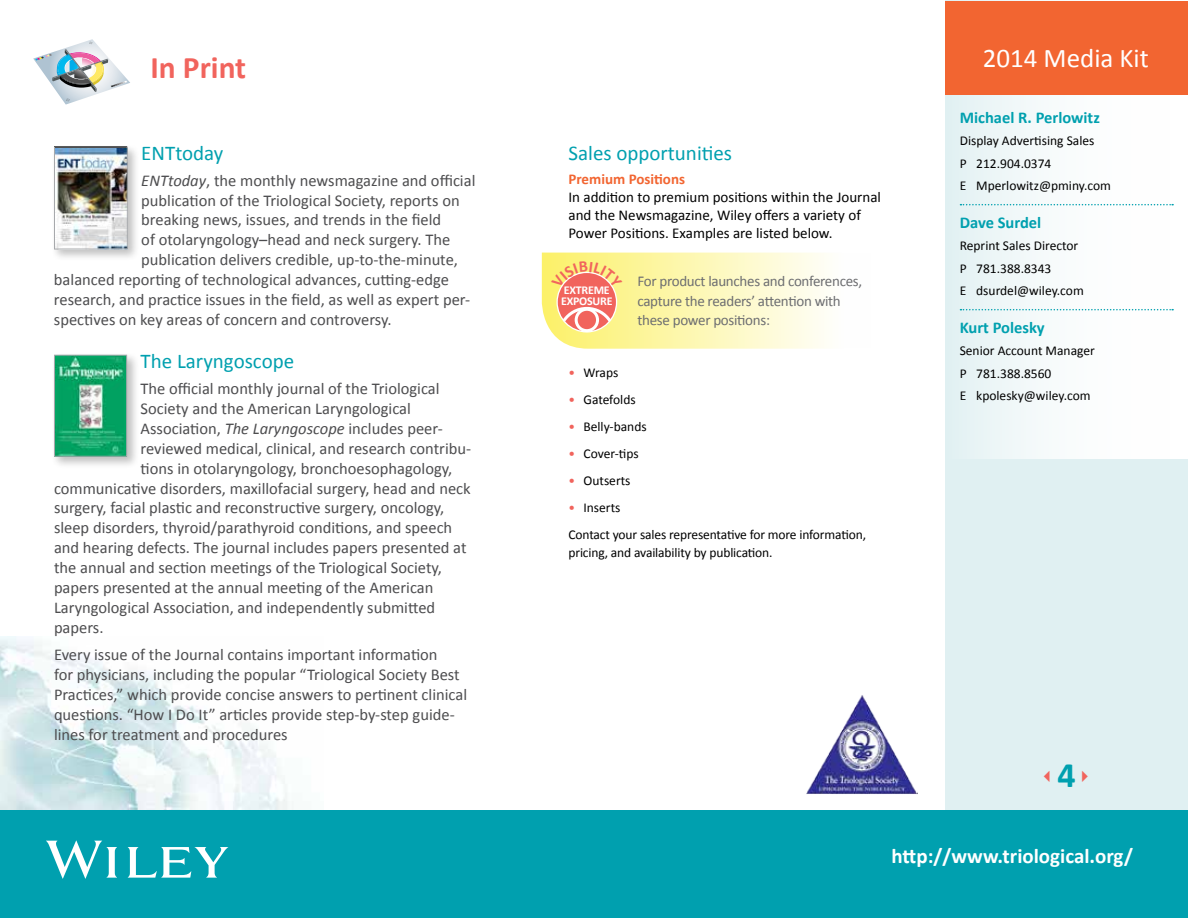
<style>
.page{position:relative;width:1188px;height:918px;background:#fff}
.page>*{position:absolute;margin:0;border:0;box-sizing:border-box;transform-origin:0 0}
.t1{font:700 36px "Calibri";color:#00a0af}
.t2{font:700 31.5px "Calibri";color:#f1645d}
.t3{font:27px "Calibri";color:#fff}
.t4{font:21px "Calibri";color:#00a0af}
.t5{font:700 21px "Calibri";color:#fff}
.t6{font:16.5px/20px "Calibri";color:#4d4d4f}
.t7{font:700 16.5px "Calibri";color:#00a0af}
.t8{font:15px/18px "Calibri";color:#000}
.t9{font:15px/19.5px "Calibri";letter-spacing:-.02em;color:#6d6e71}
.t10{font:700 15px "Calibri";color:#f26531}
.t11{font:13.5px/22.5px "Calibri";color:#000}
.t12{font:700 12px/10.5px "Calibri";letter-spacing:-.02em;color:#fff}
.s1{font-style:italic}
.s2{color:#f1645d}
</style>
<div class="page">
<img style="left:0;top:637px;width:293px;height:172px">
<div style="left:945px;top:0;width:243px;height:810px;background:#e0f0f2"></div>
<div style="left:946px;top:0;width:242px;height:459px;background:linear-gradient(to right,#e6f2f3,#fff)"></div>
<div style="left:0;top:810px;width:1188px;height:108px;background:#00a0af"></div>
<svg style="left:46px;top:841px;width:182px;height:38px"></svg>
<svg style="left:960px;top:204px;width:213px;height:1px"></svg>
<svg style="left:960px;top:309px;width:213px;height:1px"></svg>
<div style="left:945px;top:1px;width:242px;height:93px;background:#f26531"></div>
<svg style="left:33px;top:39px;width:97px;height:66px"></svg>
<div style="left:51px;top:143px;width:89px;height:118px;background:#000;opacity:.25"></div>
<img style="left:56px;top:148px;width:70px;height:100px">
<div style="left:54px;top:146px;width:74px;height:104px;border:1px solid #a7a9ac"></div>
<div style="left:51px;top:351px;width:88px;height:118px;background:#000;opacity:.25"></div>
<img style="left:56px;top:357px;width:69px;height:98px">
<div style="left:54px;top:355px;width:73px;height:102px;border:1px solid #a7a9ac"></div>
<img style="left:806px;top:695px;width:111px;height:99px">
<svg style="left:542px;top:253px;width:283px;height:96px;background:#fcebb0"></svg>
<h2 class="t2" style="left:151px;top:47px;width:97px">In Print</h2>
<p class="t4" style="left:141px;top:140px;width:84px">ENTtoday</p>
<p class="t6" style="left:141px;top:170px;width:336px"><span class="s1">ENTtoday</span>, the monthly newsmagazine and official</p>
<p class="t6" style="left:141px;top:190px;width:320px">publication of the Triological Society, reports on</p>
<p class="t6" style="left:141px;top:210px;width:301px">breaking news, issues, and trends in the field</p>
<p class="t6" style="left:141px;top:230px;width:310px">of otolaryngology–head and neck surgery. The</p>
<p class="t6" style="left:141px;top:250px;width:318px">publication delivers credible, up-to-the-minute,</p>
<p class="t6" style="left:54px;top:270px;width:396px">balanced reporting of technological advances, cutting-edge</p>
<p class="t6" style="left:54px;top:290px;width:418px">research, and practice issues in the field, as well as expert per-</p>
<p class="t6" style="left:54px;top:309px;width:339px">spectives on key areas of concern and controversy.</p>
<p class="t4" style="left:141px;top:348px;width:155px">The Laryngoscope</p>
<p class="t6" style="left:141px;top:379px;width:301px">The official monthly journal of the Triological</p>
<p class="t6" style="left:141px;top:399px;width:272px">Society and the American Laryngological</p>
<p class="t6" style="left:141px;top:418px;width:304px">Association, <span class="s1">The Laryngoscope</span> includes peer-</p>
<p class="t6" style="left:141px;top:438px;width:332px">reviewed medical, clinical, and research contribu-</p>
<p class="t6" style="left:141px;top:458px;width:313px">tions in otolaryngology, bronchoesophagology,</p>
<p class="t6" style="left:54px;top:478px;width:418px">communicative disorders, maxillofacial surgery, head and neck</p>
<p class="t6" style="left:54px;top:498px;width:392px">surgery, facial plastic and reconstructive surgery, oncology,</p>
<p class="t6" style="left:54px;top:518px;width:400px">sleep disorders, thyroid/parathyroid conditions, and speech</p>
<p class="t6" style="left:54px;top:538px;width:414px">and hearing defects. The journal includes papers presented at</p>
<p class="t6" style="left:54px;top:558px;width:389px">the annual and section meetings of the Triological Society,</p>
<p class="t6" style="left:54px;top:578px;width:381px">papers presented at the annual meeting of the American</p>
<p class="t6" style="left:54px;top:597px;width:383px">Laryngological Association, and independently submitted</p>
<p class="t6" style="left:54px;top:617px;width:51px">papers.</p>
<p class="t6" style="left:54px;top:645px;width:415px">Every issue of the Journal contains important information<br>for physicians, including the popular “Triological Society Best Practices,” which provide concise answers to pertinent clinical questions. “How I Do It” articles provide step-by-step guide&shy;lines for treatment and procedures</p>
<p class="t4" style="left:568px;top:140px;width:165px">Sales opportunities</p>
<p class="t10" style="left:568px;top:169px;width:118px">Premium Positions</p>
<p class="t8" style="left:568px;top:188px;width:314px">In addition to premium positions within the Journal and the Newsmagazine, Wiley offers a variety of<br>Power Positions. Examples are listed below.</p>
<p class="t12" style="left:561px;top:285px;width:53px">EXTREME<br>EXPOSURE</p>
<p class="t9" style="left:638px;top:271px;width:226px">For product launches and conferences, capture the readers’ attention with these power positions:</p>
<p class="t11" style="left:568px;top:362px;width:51px"><span class="s2">•</span> Wraps</p>
<p class="t11" style="left:568px;top:389px;width:69px"><span class="s2">•</span> Gatefolds</p>
<p class="t11" style="left:568px;top:416px;width:80px"><span class="s2">•</span> Belly-bands</p>
<p class="t11" style="left:568px;top:443px;width:72px"><span class="s2">•</span> Cover-tips</p>
<p class="t11" style="left:568px;top:470px;width:64px"><span class="s2">•</span> Outserts</p>
<p class="t11" style="left:568px;top:494px;width:299px;line-height:27px"><span class="s2">•</span> Inserts<br>Contact your sales representative for more information,</p>
<p class="t11" style="left:568px;top:542px;width:206px">pricing, and availability by publication.</p>
<h3 class="t3" style="left:983px;top:41px;width:168px">2014 Media Kit</h3>
<p class="t7" style="left:960px;top:107px;width:142px">Michael R. Perlowitz</p>
<p class="t11" style="left:960px;top:130px;width:153px">Display Advertising Sales<br>P 212.904.0374<br>E Mperlowitz@pminy.com</p>
<p class="t7" style="left:960px;top:212px;width:83px">Dave Surdel</p>
<p class="t11" style="left:960px;top:235px;width:126px">Reprint Sales Director<br>P 781.388.8343<br>E dsurdel@wiley.com</p>
<p class="t7" style="left:960px;top:317px;width:87px">Kurt Polesky</p>
<p class="t11" style="left:960px;top:340px;width:137px">Senior Account Manager<br>P 781.388.8560<br>E kpolesky@wiley.com</p>
<h1 class="t1" style="left:1039px;top:752px;width:56px"><span class="s2">✓</span>4<span class="s2">✔</span></h1>
<p class="t5" style="left:892px;top:843px;width:243px">http://www.triological.org/</p>
</div>
